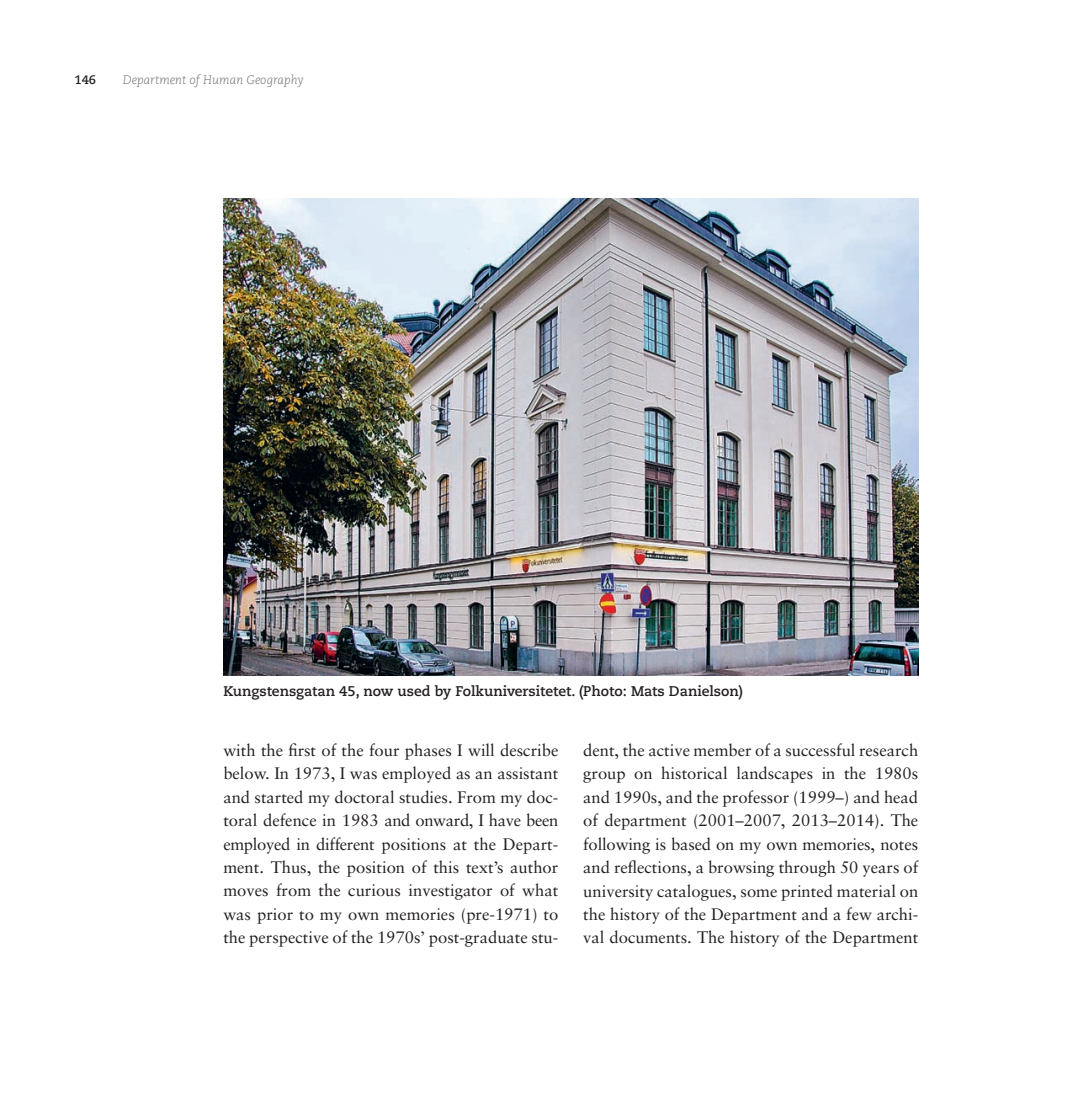
<style>
.page{position:relative;width:1092px;height:1117px;background:#fff}
.page>*{position:absolute;margin:0;border:0;box-sizing:border-box;transform-origin:0 0}
.t1{font:16.62px/23.4px "Sabon";color:#231f20;text-align:justify}
.t2{font:700 14px "Caecilia LT Std";color:#231f20}
.t3{font:italic 300 12.25px "Caecilia LT Std";color:#6c6d70}
.t4{font:700 12.25px "Caecilia LT Std";color:#231f20}
</style>
<div class="page">
<img style="left:223px;top:198px;width:695px;height:477px">
<p class="t4" style="left:74px;top:72px;width:23px">146</p>
<p class="t3" style="left:123px;top:73px;width:182px">Department of Human Geography</p>
<p class="t2" style="left:223px;top:682px;width:521px">Kungstensgatan 45, now used by Folkuniversitetet. (Photo: Mats Danielson)</p>
<p class="t1" style="left:223px;top:737px;width:336px">with the first of the four phases I will describe below. In 1973, I was employed as an assistant and started my doctoral studies. From my doc&shy;toral defence in 1983 and onward, I have been employed in different positions at the Depart&shy;ment. Thus, the position of this text’s author moves from the curious investigator of what was prior to my own memories (pre-1971) to the perspective of the 1970s’ post-graduate stu-</p>
<p class="t1" style="left:583px;top:737px;width:336px">dent, the active member of a successful research group on historical landscapes in the 1980s and 1990s, and the professor (1999–) and head of department (2001–2007, 2013–2014). The following is based on my own memories, notes and reflections, a browsing through 50 years of university catalogues, some printed material on the history of the Department and a few archi&shy;val documents. The history of the Department</p>
</div>
